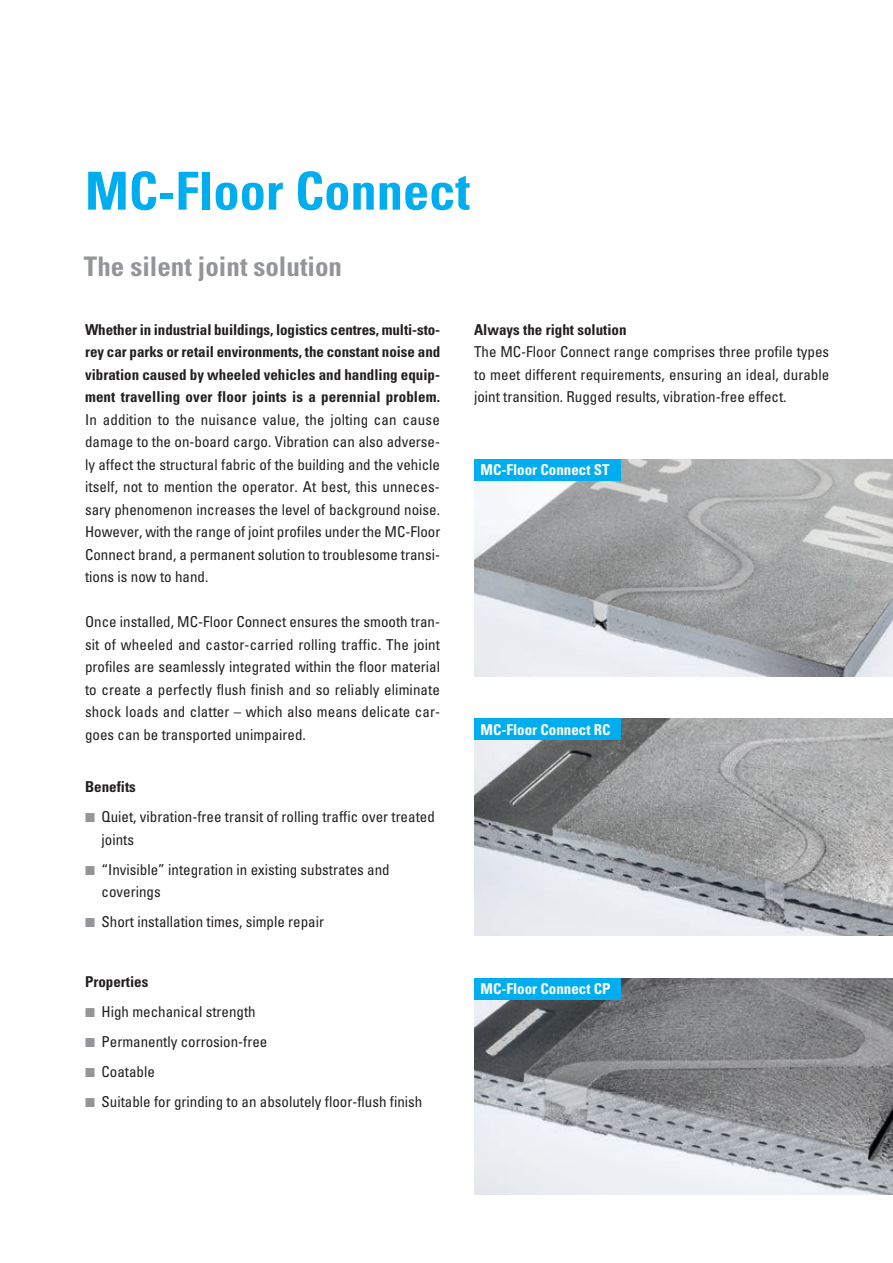
<style>
.page{position:relative;width:893px;height:1263px;background:#fff}
.page>*{position:absolute;margin:0;border:0;box-sizing:border-box;transform-origin:0 0}
.t1{font:700 condensed 52.5px "Univers";color:#00aeef}
.t2{font:700 condensed 27px "Univers";color:#939598}
.t3{font:condensed 15px/22.5px "Univers";color:#231f20}
.t4{font:700 condensed 15px/22.5px "Univers";letter-spacing:.01em;color:#231f20;text-align:justify}
.t5{font:700 condensed 15px "Univers";color:#fff}
.s1{font-weight:700}
.s2{font-family:"European Pi Three";font-stretch:normal;color:#939598}
</style>
<div class="page">
<img style="left:474px;top:719px;width:418px;height:216px">
<img style="left:474px;top:978px;width:419px;height:217px">
<img style="left:474px;top:459px;width:419px;height:217px">
<div style="left:474px;top:459px;width:147px;height:21px;background:#00aeef"></div>
<div style="left:474px;top:978px;width:147px;height:21px;background:#00aeef"></div>
<div style="left:474px;top:719px;width:147px;height:21px;background:#00aeef"></div>
<h1 class="t1" style="left:85px;top:159px;width:386px">MC-Floor Connect</h1>
<h2 class="t2" style="left:84px;top:250px;width:260px">The silent joint solution</h2>
<p class="t4" style="left:85px;top:318px;width:357px">Whether in industrial buildings, logistics centres, multi-sto&shy;rey car parks or retail environments, the constant noise and vibration caused by wheeled vehicles and handling equip&shy;ment travelling over floor joints is a perennial problem.</p>
<p class="t3" style="left:85px;top:408px;width:357px;text-align:justify">In addition to the nuisance value, the jolting can cause damage to the on-board cargo. Vibration can also adverse&shy;ly affect the structural fabric of the building and the vehicle itself, not to mention the operator. At best, this unneces&shy;sary phenomenon increases the level of background noise.<br>However, with the range of joint profiles under the MC-Floor Connect brand, a permanent solution to troublesome transi&shy;tions is now to hand.</p>
<p class="t3" style="left:85px;top:610px;width:357px;text-align:justify">Once installed, MC-Floor Connect ensures the smooth tran&shy;sit of wheeled and castor-carried rolling traffic. The joint profiles are seamlessly integrated within the floor material to create a perfectly flush finish and so reliably eliminate shock loads and clatter – which also means delicate car&shy;goes can be transported unimpaired.</p>
<p class="t3" style="left:85px;top:772px;width:351px;line-height:30px"><span class="s1">Benefits<br></span><span class="s2">K</span> Quiet, vibration-free transit of rolling traffic over treated</p>
<p class="t3" style="left:85px;top:824px;width:306px;line-height:30px;text-indent:16px">joints<br><span class="s2">K</span> “Invisible” integration in existing substrates and</p>
<p class="t3" style="left:85px;top:877px;width:240px;line-height:30px;text-indent:16px">coverings<br><span class="s2">K</span> Short installation times, simple repair</p>
<p class="t3" style="left:85px;top:967px;width:339px;line-height:30px"><span class="s1">Properties<br></span><span class="s2">K</span> High mechanical strength<br><span class="s2">K</span> Permanently corrosion-free<br><span class="s2">K</span> Coatable<br><span class="s2">K</span> Suitable for grinding to an absolutely floor-flush finish</p>
<p class="t4" style="left:474px;top:318px;width:154px">Always the right solution</p>
<p class="t3" style="left:474px;top:340px;width:357px;text-align:justify">The MC-Floor Connect range comprises three profile types to meet different requirements, ensuring an ideal, durable joint transition. Rugged results, vibration-free effect.</p>
<p class="t5" style="left:480px;top:461px;width:131px">MC-Floor Connect ST</p>
<p class="t5" style="left:480px;top:720px;width:132px">MC-Floor Connect RC</p>
<p class="t5" style="left:480px;top:979px;width:132px">MC-Floor Connect CP</p>
</div>
